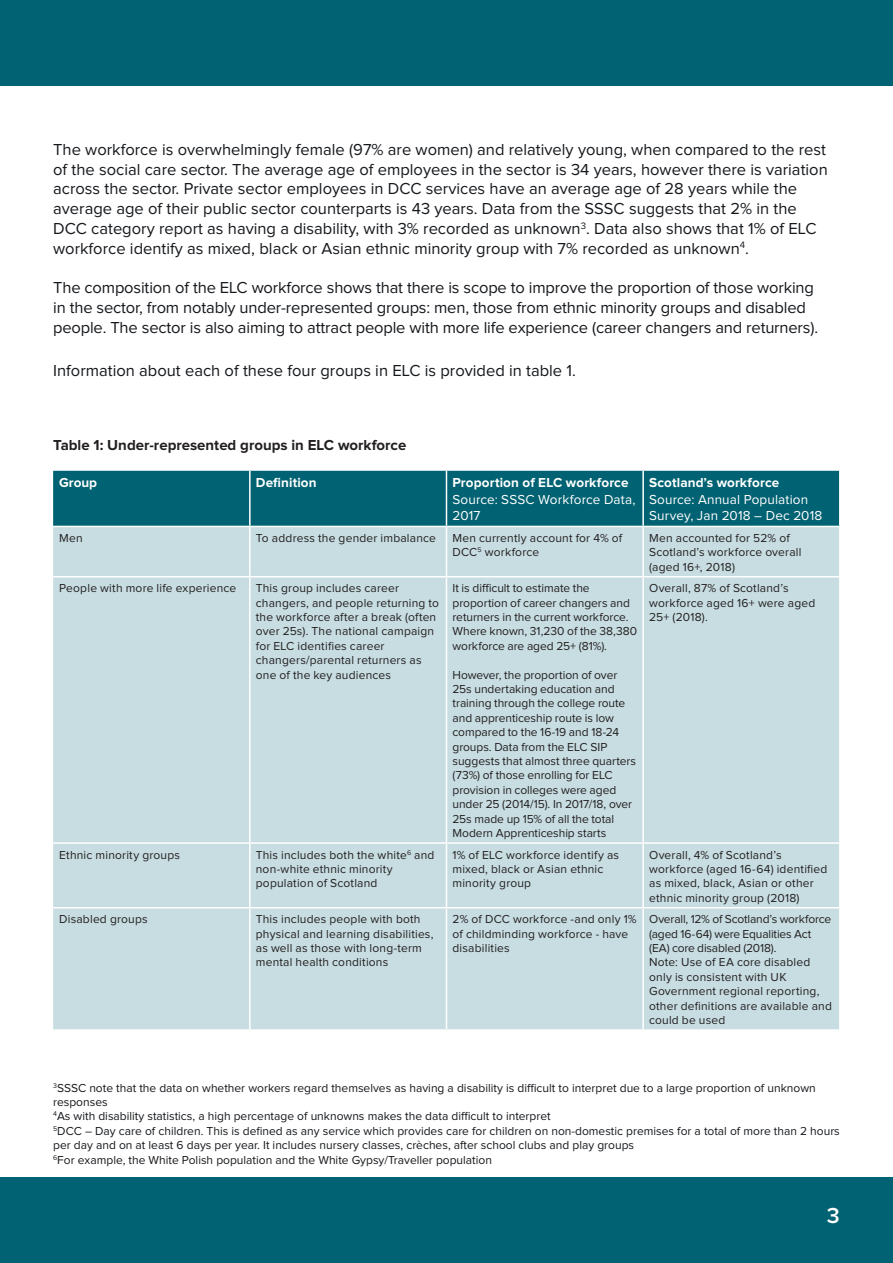
<style>
.page{position:relative;width:893px;height:1263px;background:#fff}
.page>*{position:absolute;margin:0;border:0;box-sizing:border-box;transform-origin:0 0}
.t1{font:600 22.5px "Proxima Nova";color:#fff}
.t2{font:16.5px/19.8px "Proxima Nova";color:#15181c}
.t3{font:700 15px "Proxima Nova";color:#231f20}
.t4{font:13.5px/16.5px "Proxima Nova";letter-spacing:.01em;color:#fff}
.t5{font:700 13.5px "Proxima Nova";letter-spacing:.01em;color:#fff}
.t6{font:12px/14.4px "Proxima Nova";letter-spacing:.015em;color:#231f20}
.t7{font:12px/14.4px "Proxima Nova";color:#15181c}
.t8{font:12px/14.4px "Proxima Nova";letter-spacing:-.005em;color:#231f20}
</style>
<div class="page">
<div style="left:0;top:1178px;width:893px;height:85px;background:#006272"></div>
<div style="left:0;top:0;width:893px;height:85px;background:#006272"></div>
<div style="left:53px;top:471px;width:786px;height:55px;background:#006272"></div>
<div style="left:53px;top:527px;width:786px;height:502px;background:#c7dde2"></div>
<hr style="left:249px;top:471px;width:2px;height:55px;background:#fff">
<hr style="left:446px;top:471px;width:1px;height:55px;background:#fff">
<hr style="left:642px;top:471px;width:2px;height:55px;background:#fff">
<hr style="left:249px;top:527px;width:2px;height:49px;background:#fff">
<hr style="left:249px;top:577px;width:2px;height:265px;background:#fff">
<hr style="left:249px;top:844px;width:2px;height:63px;background:#fff">
<hr style="left:249px;top:908px;width:2px;height:121px;background:#fff">
<hr style="left:446px;top:527px;width:1px;height:49px;background:#fff">
<hr style="left:446px;top:577px;width:1px;height:265px;background:#fff">
<hr style="left:446px;top:844px;width:1px;height:63px;background:#fff">
<hr style="left:446px;top:908px;width:1px;height:121px;background:#fff">
<hr style="left:642px;top:527px;width:2px;height:49px;background:#fff">
<hr style="left:642px;top:577px;width:2px;height:265px;background:#fff">
<hr style="left:642px;top:844px;width:2px;height:63px;background:#fff">
<hr style="left:642px;top:908px;width:2px;height:121px;background:#fff">
<hr style="left:53px;top:576px;width:197px;height:1px;background:#fff">
<hr style="left:53px;top:842px;width:197px;height:2px;background:#fff">
<hr style="left:53px;top:907px;width:197px;height:1px;background:#fff">
<hr style="left:250px;top:576px;width:196px;height:1px;background:#fff">
<hr style="left:250px;top:842px;width:196px;height:2px;background:#fff">
<hr style="left:250px;top:907px;width:196px;height:1px;background:#fff">
<hr style="left:446px;top:576px;width:197px;height:1px;background:#fff">
<hr style="left:446px;top:842px;width:197px;height:2px;background:#fff">
<hr style="left:446px;top:907px;width:197px;height:1px;background:#fff">
<hr style="left:643px;top:576px;width:198px;height:1px;background:#fff">
<hr style="left:643px;top:842px;width:198px;height:2px;background:#fff">
<hr style="left:643px;top:907px;width:198px;height:1px;background:#fff">
<p class="t2" style="left:53px;top:140px;width:776px">The workforce is overwhelmingly female (97% are women) and relatively young, when compared to the rest of the social care sector. The average age of employees in the sector is 34 years, however there is variation across the sector. Private sector employees in DCC services have an average age of 28 years while the average age of their public sector counterparts is 43 years. Data from the SSSC suggests that 2% in the DCC category report as having a disability, with 3% recorded as unknown<sup>3</sup>. Data also shows that 1% of ELC workforce identify as mixed, black or Asian ethnic minority group with 7% recorded as unknown<sup>4</sup>.</p>
<p class="t2" style="left:53px;top:279px;width:766px">The composition of the ELC workforce shows that there is scope to improve the proportion of those working in the sector, from notably under-represented groups: men, those from ethnic minority groups and disabled people. The sector is also aiming to attract people with more life experience (career changers and returners).</p>
<h2 class="t2" style="left:53px;top:361px;width:524px">Information about each of these four groups in ELC is provided in table 1.</h2>
<p class="t3" style="left:53px;top:438px;width:355px">Table 1: Under-represented groups in ELC workforce</p>
<p class="t5" style="left:59px;top:477px;width:40px">Group</p>
<p class="t5" style="left:256px;top:477px;width:62px">Definition</p>
<p class="t5" style="left:452px;top:477px;width:177px">Proportion of ELC workforce</p>
<p class="t4" style="left:452px;top:492px;width:184px">Source: SSSC Workforce Data,<br>2017</p>
<p class="t5" style="left:649px;top:477px;width:132px">Scotland’s workforce</p>
<p class="t4" style="left:649px;top:492px;width:175px">Source: Annual Population<br>Survey, Jan 2018 – Dec 2018</p>
<p class="t6" style="left:59px;top:531px;width:25px">Men</p>
<p class="t6" style="left:256px;top:531px;width:182px">To address the gender imbalance</p>
<p class="t6" style="left:452px;top:531px;width:171px">Men currently account for 4% of<br>DCC<sup>5</sup> workforce</p>
<p class="t6" style="left:649px;top:531px;width:154px">Men accounted for 52% of<br>Scotland’s workforce overall (aged 16+, 2018)</p>
<p class="t6" style="left:59px;top:581px;width:179px">People with more life experience</p>
<p class="t6" style="left:256px;top:581px;width:185px">This group includes career changers, and people returning to the workforce after a break (often over 25s). The national campaign for ELC identifies career changers/parental returners as one of the key audiences</p>
<p class="t8" style="left:452px;top:581px;width:186px">It is difficult to estimate the proportion of career changers and returners in the current workforce.<br>Where known, 31,230 of the 38,380 workforce are aged 25+ (81%).</p>
<p class="t6" style="left:649px;top:581px;width:168px">Overall, 87% of Scotland’s workforce aged 16+ were aged<br>25+ (2018).</p>
<p class="t8" style="left:452px;top:668px;width:185px">However, the proportion of over<br>25s undertaking education and training through the college route and apprenticeship route is low compared to the 16-19 and 18-24 groups. Data from the ELC SIP suggests that almost three quarters (73%) of those enrolling for ELC provision in colleges were aged under 25 (2014/15). In 2017/18, over<br>25s made up 15% of all the total<br>Modern Apprenticeship starts</p>
<p class="t6" style="left:59px;top:848px;width:122px">Ethnic minority groups</p>
<p class="t6" style="left:256px;top:848px;width:180px">This includes both the white<sup>6</sup> and non-white ethnic minority population of Scotland</p>
<p class="t6" style="left:452px;top:848px;width:168px">1% of ELC workforce identify as mixed, black or Asian ethnic minority group</p>
<p class="t6" style="left:649px;top:848px;width:180px">Overall, 4% of Scotland’s workforce (aged 16-64) identified as mixed, black, Asian or other ethnic minority group (2018)</p>
<p class="t6" style="left:59px;top:912px;width:90px">Disabled groups</p>
<p class="t6" style="left:256px;top:912px;width:179px">This includes people with both physical and learning disabilities, as well as those with long-term mental health conditions</p>
<p class="t6" style="left:452px;top:912px;width:186px">2% of DCC workforce -and only 1% of childminding workforce - have disabilities</p>
<p class="t6" style="left:649px;top:912px;width:184px">Overall, 12% of Scotland’s workforce (aged 16-64) were Equalities Act (EA) core disabled (2018).<br>Note: Use of EA core disabled only is consistent with UK<br>Government regional reporting, other definitions are available and could be used</p>
<p class="t7" style="left:53px;top:1081px;width:788px"><sup>3</sup>SSSC note that the data on whether workers regard themselves as having a disability is difficult to interpret due to a large proportion of unknown responses<br><sup>4</sup>As with disability statistics, a high percentage of unknowns makes the data difficult to interpret<br><sup>5</sup>DCC – Day care of children. This is defined as any service which provides care for children on non-domestic premises for a total of more than 2 hours per day and on at least 6 days per year. It includes nursery classes, crèches, after school clubs and play groups<br><sup>6</sup>For example, the White Polish population and the White Gypsy/Traveller population</p>
<h1 class="t1" style="left:827px;top:1205px;width:14px">3</h1>
</div>
